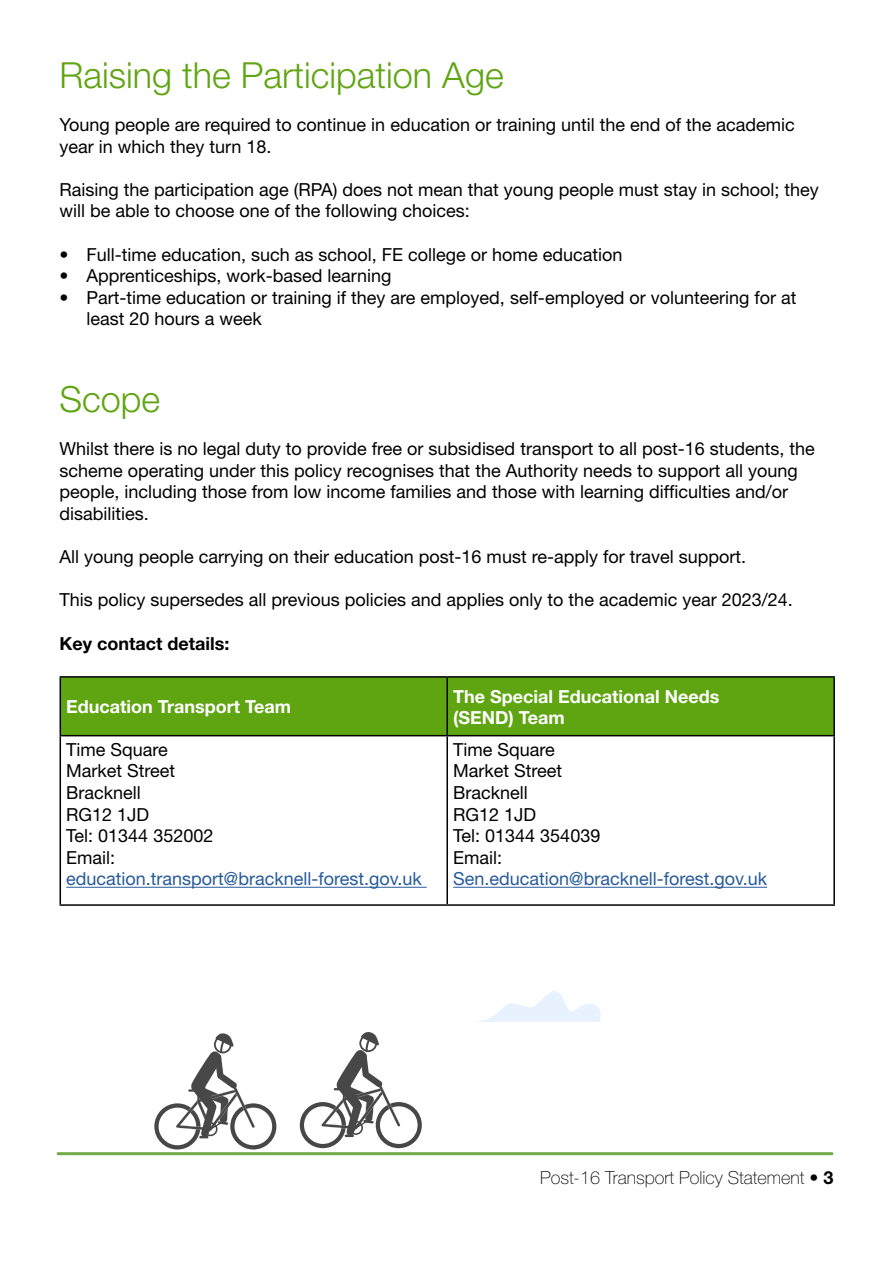
<style>
.page{position:relative;width:893px;height:1263px;background:#fff}
.page>*{position:absolute;margin:0;border:0;box-sizing:border-box;transform-origin:0 0}
.Section_Heading{font:300 36px "Helvetica Neue";color:#5fa511}
.Body{font:18px/21.6px "Helvetica Neue";color:#000}
.Body-2{font:18px "Helvetica Neue";color:#275b9b}
.Body-3{font:700 18px/21.6px "Helvetica Neue";color:#fff}
.t1{font:100 18px "Helvetica Neue";color:#000}
.t2{font:700 18px "Helvetica Neue";color:#000}
.s1{font-weight:700}
</style>
<div class="page">
<hr style="left:58px;top:1152px;width:774px;height:3px;background:#72ad49">
<div style="left:61px;top:678px;width:772px;height:57px;background:#5fa511"></div>
<hr style="left:60px;top:676px;width:387px;height:2px;background:#000">
<hr style="left:60px;top:678px;width:1px;height:57px;background:#000">
<hr style="left:447px;top:676px;width:388px;height:2px;background:#000">
<hr style="left:446px;top:678px;width:2px;height:57px;background:#000">
<hr style="left:833px;top:678px;width:2px;height:57px;background:#000">
<hr style="left:60px;top:735px;width:387px;height:1px;background:#000">
<hr style="left:60px;top:736px;width:1px;height:168px;background:#000">
<hr style="left:447px;top:735px;width:388px;height:1px;background:#000">
<hr style="left:446px;top:736px;width:2px;height:168px;background:#000">
<hr style="left:833px;top:736px;width:2px;height:168px;background:#000">
<hr style="left:60px;top:904px;width:387px;height:2px;background:#000">
<hr style="left:447px;top:904px;width:388px;height:2px;background:#000">
<hr style="left:66px;top:887px;width:361px;height:1px;background:#275b9b">
<hr style="left:453px;top:887px;width:314px;height:1px;background:#275b9b">
<svg style="left:154px;top:1033px;width:122px;height:116px"></svg>
<svg style="left:300px;top:1032px;width:122px;height:116px"></svg>
<svg style="left:478px;top:991px;width:123px;height:31px"></svg>
<h2 class="Section_Heading" style="left:60px;top:53px;width:446px">Raising the Participation Age</h2>
<p class="Body" style="left:60px;top:114px;width:737px">Young people are required to continue in education or training until the end of the academic year in which they turn 18.</p>
<p class="Body" style="left:60px;top:178px;width:761px">Raising the participation age (RPA) does not mean that young people must stay in school; they will be able to choose one of the following choices:</p>
<p class="Body" style="left:60px;top:243px;width:564px">• Full-time education, such as school, FE college or home education</p>
<p class="Body" style="left:60px;top:265px;width:334px">• Apprenticeships, work-based learning</p>
<p class="Body" style="left:87px;top:286px;width:711px;text-indent:-27px">• Part-time education or training if they are employed, self-employed or volunteering for at least 20 hours a week</p>
<h2 class="Section_Heading" style="left:60px;top:377px;width:102px">Scope</h2>
<p class="Body" style="left:60px;top:438px;width:757px">Whilst there is no legal duty to provide free or subsidised transport to all post-16 students, the scheme operating under this policy recognises that the Authority needs to support all young people, including those from low income families and those with learning difficulties and/or disabilities.</p>
<p class="Body" style="left:60px;top:546px;width:688px">All young people carrying on their education post-16 must re-apply for travel support.</p>
<p class="Body" style="left:60px;top:589px;width:735px">This policy supersedes all previous policies and applies only to the academic year 2023/24.</p>
<p class="t2" style="left:60px;top:632px;width:171px">Key contact details:</p>
<p class="Body-3" style="left:66px;top:696px;width:226px">Education Transport Team</p>
<p class="Body-3" style="left:453px;top:685px;width:268px">The Special Educational Needs (SEND) Team</p>
<p class="Body" style="left:66px;top:738px;width:103px">Time Square</p>
<p class="Body" style="left:66px;top:760px;width:111px">Market Street</p>
<p class="Body" style="left:66px;top:781px;width:76px">Bracknell</p>
<p class="Body" style="left:66px;top:803px;width:85px">RG12 1JD</p>
<p class="Body" style="left:66px;top:825px;width:149px">Tel: 01344 352002</p>
<p class="Body" style="left:66px;top:846px;width:51px">Email:</p>
<p class="Body-2" style="left:66px;top:868px;width:357px">education.transport@bracknell-forest.gov.uk</p>
<p class="Body" style="left:453px;top:738px;width:103px">Time Square</p>
<p class="Body" style="left:453px;top:760px;width:111px">Market Street</p>
<p class="Body" style="left:453px;top:781px;width:76px">Bracknell</p>
<p class="Body" style="left:453px;top:803px;width:85px">RG12 1JD</p>
<p class="Body" style="left:453px;top:825px;width:149px">Tel: 01344 354039</p>
<p class="Body" style="left:453px;top:846px;width:51px">Email:</p>
<p class="Body-2" style="left:453px;top:868px;width:315px">Sen.education@bracknell-forest.gov.uk</p>
<p class="t1" style="left:540px;top:1167px;width:295px">Post-16 Transport Policy Statement • <span class="s1">3</span></p>
</div>
